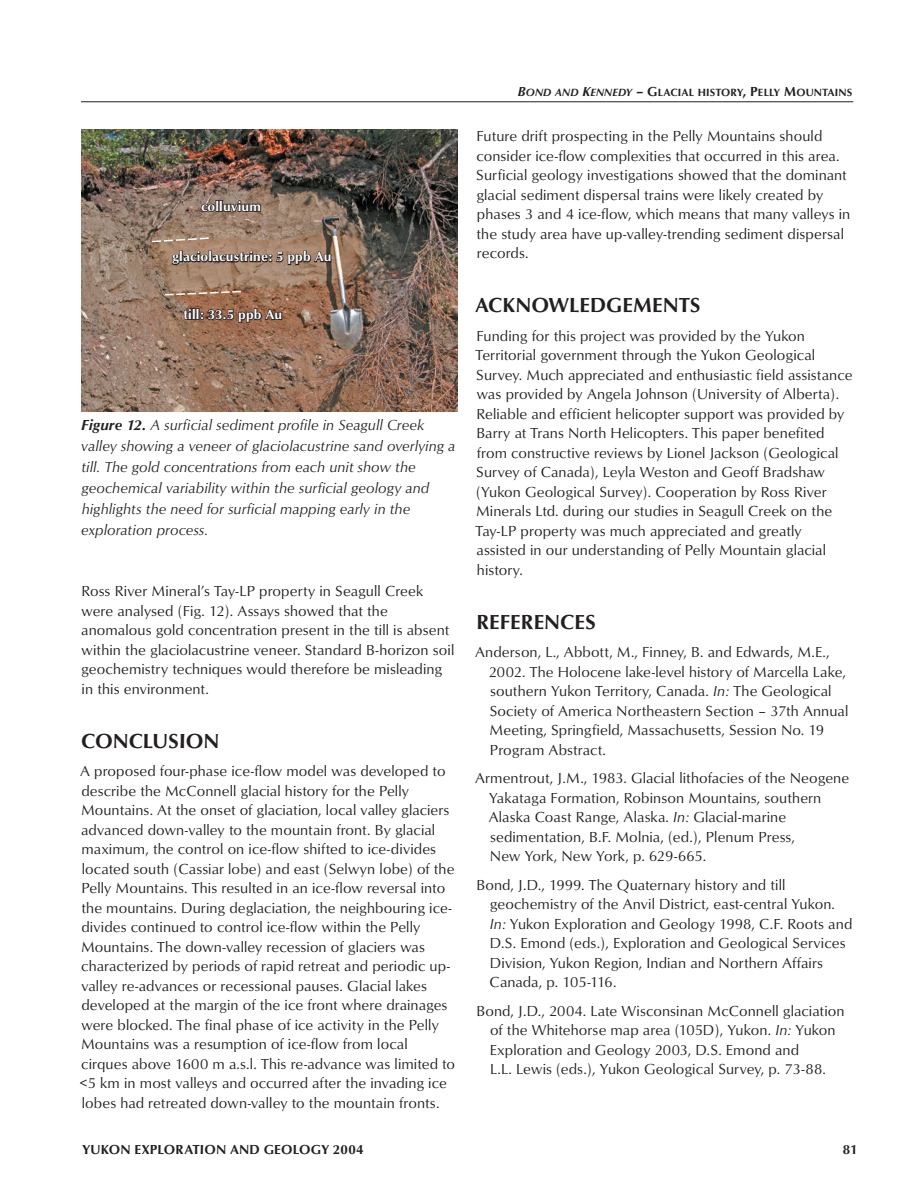
<style>
.page{position:relative;width:918px;height:1188px;background:#fff}
.page>*{position:absolute;margin:0;border:0;box-sizing:border-box;transform-origin:0 0}
.t1{font:21px "Optimum Bold DTC";letter-spacing:-.005em;color:#231f20}
.t2{font:15px/19.5px "Optimum Roman DTC";letter-spacing:.005em;color:#231f20}
.t3{font:15px/21px "Optimum Roman Italic DTC";letter-spacing:.005em;color:#231f20}
.t4{font:13.65px "Optimum Bold DTC";letter-spacing:.01em;color:#fff}
.t5{font:13.5px "Optimum Bold DTC";letter-spacing:.01em;color:#231f20}
.t6{font:10.8px "Optimum Bold DTC";letter-spacing:.015em;color:#231f20}
.s1{font-family:"Optimum Bold Italic DTC"}
.s2{font-family:"Optimum Bold Italic DTC";font-size:13.5px}
.s3{font-size:13.5px}
.s4{font-family:"Optimum Roman Italic DTC"}
</style>
<div class="page">
<hr style="left:81px;top:101px;width:772px;height:1px;background:#231f20">
<img style="left:81px;top:130px;width:376px;height:282px">
<svg style="left:200px;top:199px;width:62px;height:15px"></svg>
<svg style="left:171px;top:250px;width:161px;height:16px;background:#6e5a4d"></svg>
<svg style="left:182px;top:307px;width:101px;height:17px;background:#6b4d3c"></svg>
<svg style="left:150px;top:237px;width:60px;height:6px"></svg>
<svg style="left:164px;top:290px;width:78px;height:6px"></svg>
<p class="t4" style="left:201px;top:199px;width:61px">colluvium</p>
<p class="t4" style="left:172px;top:249px;width:161px">glaciolacustrine: 5 ppb Au</p>
<p class="t4" style="left:184px;top:307px;width:100px">till: 33.5 ppb Au</p>
<p class="t3" style="left:81px;top:414px;width:376px"><span class="s1">Figure 12.</span> A surficial sediment profile in Seagull Creek valley showing a veneer of glaciolacustrine sand overlying a till. The gold concentrations from each unit show the geochemical variability within the surficial geology and highlights the need for surficial mapping early in the exploration process.</p>
<p class="t2" style="left:81px;top:581px;width:375px">Ross River Mineral’s Tay-LP property in Seagull Creek were analysed (Fig. 12). Assays showed that the anomalous gold concentration present in the till is absent within the glaciolacustrine veneer. Standard B-horizon soil geochemistry techniques would therefore be misleading in this environment.</p>
<h1 class="t1" style="left:81px;top:728px;width:140px">CONCLUSION</h1>
<p class="t2" style="left:80px;top:761px;width:377px">A proposed four-phase ice-flow model was developed to describe the McConnell glacial history for the Pelly Mountains. At the onset of glaciation, local valley glaciers advanced down-valley to the mountain front. By glacial maximum, the control on ice-flow shifted to ice-divides located south (Cassiar lobe) and east (Selwyn lobe) of the Pelly Mountains. This resulted in an ice-flow reversal into the mountains. During deglaciation, the neighbouring ice&shy;divides continued to control ice-flow within the Pelly Mountains. The down-valley recession of glaciers was characterized by periods of rapid retreat and periodic up&shy;valley re-advances or recessional pauses. Glacial lakes developed at the margin of the ice front where drainages were blocked. The final phase of ice activity in the Pelly Mountains was a resumption of ice-flow from local cirques above 1600 m a.s.l. This re-advance was limited to &lt;5 km in most valleys and occurred after the invading ice lobes had retreated down-valley to the mountain fronts.</p>
<p class="t6" style="left:518px;top:86px;width:336px"><span class="s2">B</span><span class="s1">OND AND</span> <span class="s2">K</span><span class="s1">ENNEDY</span> <span class="s3">– G</span>LACIAL HISTORY<span class="s3">, P</span>ELLY <span class="s3">M</span>OUNTAINS</p>
<p class="t2" style="left:476px;top:126px;width:376px">Future drift prospecting in the Pelly Mountains should consider ice-flow complexities that occurred in this area.<br>Surficial geology investigations showed that the dominant glacial sediment dispersal trains were likely created by phases 3 and 4 ice-flow, which means that many valleys in the study area have up-valley-trending sediment dispersal records.</p>
<h1 class="t1" style="left:475px;top:293px;width:227px">ACKNOWLEDGEMENTS</h1>
<p class="t2" style="left:476px;top:326px;width:379px">Funding for this project was provided by the Yukon Territorial government through the Yukon Geological Survey. Much appreciated and enthusiastic field assistance was provided by Angela Johnson (University of Alberta).<br>Reliable and efficient helicopter support was provided by Barry at Trans North Helicopters. This paper benefited from constructive reviews by Lionel Jackson (Geological Survey of Canada), Leyla Weston and Geoff Bradshaw (Yukon Geological Survey). Cooperation by Ross River Minerals Ltd. during our studies in Seagull Creek on the Tay-LP property was much appreciated and greatly assisted in our understanding of Pelly Mountain glacial history.</p>
<h1 class="t1" style="left:476px;top:610px;width:121px">REFERENCES</h1>
<p class="t2" style="left:489px;top:642px;width:361px;text-indent:-14px">Anderson, L., Abbott, M., Finney, B. and Edwards, M.E., 2002. The Holocene lake-level history of Marcella Lake, southern Yukon Territory, Canada. <span class="s4">In:</span> The Geological Society of America Northeastern Section – 37th Annual Meeting, Springfield, Massachusetts, Session No. 19<br>Program Abstract.</p>
<p class="t2" style="left:489px;top:768px;width:362px;text-indent:-14px">Armentrout, J.M., 1983. Glacial lithofacies of the Neogene Yakataga Formation, Robinson Mountains, southern Alaska Coast Range, Alaska. <span class="s4">In:</span> Glacial-marine sedimentation, B.F. Molnia, (ed.), Plenum Press,<br>New York, New York, p. 629-665.</p>
<p class="t2" style="left:490px;top:875px;width:364px;text-indent:-13px">Bond, J.D., 1999. The Quaternary history and till geochemistry of the Anvil District, east-central Yukon.<br><span class="s4">In:</span> Yukon Exploration and Geology 1998, C.F. Roots and D.S. Emond (eds.), Exploration and Geological Services Division, Yukon Region, Indian and Northern Affairs Canada, p. 105-116.</p>
<p class="t2" style="left:490px;top:1001px;width:356px;text-indent:-14px">Bond, J.D., 2004. Late Wisconsinan McConnell glaciation of the Whitehorse map area (105D), Yukon. <span class="s4">In:</span> Yukon Exploration and Geology 2003, D.S. Emond and<br>L.L. Lewis (eds.), Yukon Geological Survey, p. 73-88.</p>
<p class="t5" style="left:83px;top:1141px;width:283px">YUKON EXPLORATION AND GEOLOGY 2004</p>
<p class="t5" style="left:843px;top:1141px;width:16px">81</p>
</div>
